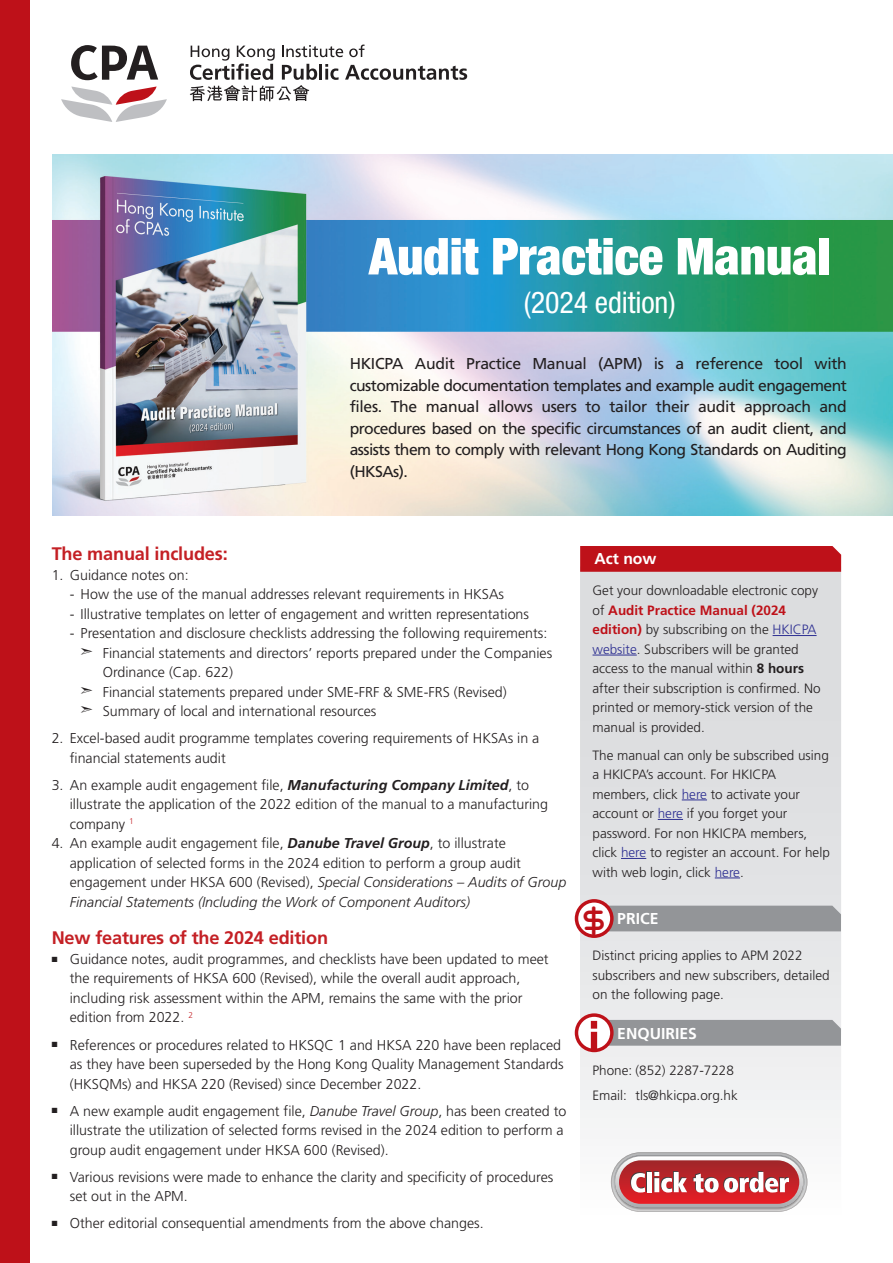
<style>
.page{position:relative;width:893px;height:1263px;background:#fff}
.page>*{position:absolute;margin:0;border:0;box-sizing:border-box;transform-origin:0 0}
.t1{font:900 condensed 51px "Helvetica Neue";letter-spacing:-.005em;color:#fff}
.t2{font:condensed 30px "Helvetica Neue";letter-spacing:-.005em;color:#fff}
.t3{font:27px "Varino Normal";color:#be1119}
.t4{font:700 18.15px "Frutiger";letter-spacing:-.01em;color:#c42025}
.t5{font:15.75px/21.5px "Frutiger";letter-spacing:-.035em;color:#231f20;text-align:justify}
.t6{font:700 15.75px "Frutiger";color:#fff}
.t7{font:300 14.25px/19.5px "Frutiger";color:#231f20}
.t8{font:300 13.5px/19.5px "Frutiger";color:#231f20}
.s1{font-weight:700;font-style:italic}
.s2{font-style:italic}
.s3{font-weight:700;color:#be1119}
.s4{color:#2e3092}
.s5{font-weight:700}
</style>
<div class="page">
<img style="left:53px;top:154px;width:840px;height:361px">
<svg style="left:71px;top:45px;width:87px;height:35px"></svg>
<svg style="left:190px;top:45px;width:277px;height:56px"></svg>
<svg style="left:61px;top:86px;width:106px;height:36px"></svg>
<div style="left:0;top:0;width:30px;height:1263px;background:#be1119"></div>
<svg style="left:580px;top:573px;width:261px;height:613px"></svg>
<svg style="left:580px;top:546px;width:262px;height:27px;background:#bf1c24"></svg>
<hr style="left:773px;top:635px;width:44px;height:1px;background:#2e3092">
<hr style="left:592px;top:655px;width:45px;height:1px;background:#2e3092">
<svg style="left:682px;top:799px;width:25px;height:1px"></svg>
<svg style="left:658px;top:819px;width:25px;height:1px"></svg>
<svg style="left:621px;top:858px;width:25px;height:1px"></svg>
<svg style="left:715px;top:877px;width:25px;height:1px"></svg>
<svg style="left:606px;top:905px;width:235px;height:27px;background:#97989b"></svg>
<div style="left:576px;top:901px;width:36px;height:35px;background:#fff;border-radius:50%"></div>
<div style="left:575px;top:899px;width:39px;height:39px;border:3px solid #be1119;border-radius:50%"></div>
<svg style="left:605px;top:1019px;width:236px;height:28px;background:#9a9c9f"></svg>
<svg style="left:576px;top:1015px;width:36px;height:35px"></svg>
<div style="left:575px;top:1013px;width:39px;height:39px;border:3px solid #be1119;border-radius:50%"></div>
<svg style="left:591px;top:1021px;width:6px;height:28px"></svg>
<svg style="left:611px;top:1152px;width:196px;height:60px"></svg>
<h1 class="t1" style="left:369px;top:225px;width:463px">Audit Practice Manual</h1>
<h2 class="t2" style="left:524px;top:285px;width:153px">(2024 edition)</h2>
<p class="t5" style="left:350px;top:353px;width:499px">HKICPA Audit Practice Manual (APM) is a reference tool with customizable documentation templates and example audit engagement files. The manual allows users to tailor their audit approach and procedures based on the specific circumstances of an audit client, and assists them to comply with relevant Hong Kong Standards on Auditing (HKSAs).</p>
<p class="t4" style="left:52px;top:543px;width:178px">The manual includes:</p>
<p class="t7" style="left:52px;top:565px;width:138px">1. Guidance notes on:</p>
<p class="t7" style="left:70px;top:585px;width:436px">- How the use of the manual addresses relevant requirements in HKSAs</p>
<p class="t7" style="left:70px;top:604px;width:461px">- Illustrative templates on letter of engagement and written representations</p>
<p class="t7" style="left:70px;top:624px;width:479px">- Presentation and disclosure checklists addressing the following requirements:</p>
<p class="t7" style="left:81px;top:643px;width:473px">➣ Financial statements and directors’ reports prepared under the Companies</p>
<p class="t7" style="left:103px;top:663px;width:132px">Ordinance (Cap. 622)</p>
<p class="t7" style="left:81px;top:682px;width:428px">➣ Financial statements prepared under SME-FRF &amp; SME-FRS (Revised)</p>
<p class="t7" style="left:81px;top:702px;width:297px">➣ Summary of local and international resources</p>
<p class="t7" style="left:70px;top:729px;width:471px;text-indent:-18px">2. Excel-based audit programme templates covering requirements of HKSAs in a financial statements audit</p>
<p class="t7" style="left:70px;top:775px;width:480px;text-indent:-18px">3. An example audit engagement file, <span class="s1">Manufacturing Company Limited</span>, to illustrate the application of the 2022 edition of the manual to a manufacturing company <sup>1</sup></p>
<p class="t7" style="left:70px;top:834px;width:498px;text-indent:-18px">4. An example audit engagement file, <span class="s1">Danube Travel Group</span>, to illustrate application of selected forms in the 2024 edition to perform a group audit engagement under HKSA 600 (Revised), <span class="s2">Special Considerations – Audits of Group Financial Statements (Including the Work of Component Auditors)</span></p>
<p class="t4" style="left:52px;top:927px;width:278px">New features of the 2024 edition</p>
<p class="t7" style="left:70px;top:949px;width:480px;text-indent:-18px">■ Guidance notes, audit programmes, and checklists have been updated to meet the requirements of HKSA 600 (Revised), while the overall audit approach, including risk assessment within the APM, remains the same with the prior edition from 2022. <sup>2</sup></p>
<p class="t7" style="left:70px;top:1035px;width:495px;text-indent:-18px">■ References or procedures related to HKSQC 1 and HKSA 220 have been replaced as they have been superseded by the Hong Kong Quality Management Standards (HKSQMs) and HKSA 220 (Revised) since December 2022.</p>
<p class="t7" style="left:70px;top:1101px;width:498px;text-indent:-18px">■ A new example audit engagement file, <span class="s2">Danube Travel Group</span>, has been created to illustrate the utilization of selected forms revised in the 2024 edition to perform a group audit engagement under HKSA 600 (Revised).</p>
<p class="t7" style="left:70px;top:1167px;width:485px;text-indent:-18px">■ Various revisions were made to enhance the clarity and specificity of procedures set out in the APM.</p>
<p class="t7" style="left:52px;top:1213px;width:433px">■ Other editorial consequential amendments from the above changes.</p>
<p class="t6" style="left:594px;top:549px;width:64px">Act now</p>
<p class="t8" style="left:592px;top:581px;width:230px">Get your downloadable electronic copy of <span class="s3">Audit Practice Manual (2024 edition)</span> by subscribing on the <span class="s4">HKICPA website</span>. Subscribers will be granted access to the manual within <span class="s5">8 hours </span>after their subscription is confirmed. No printed or memory-stick version of the manual is provided.</p>
<p class="t8" style="left:592px;top:745px;width:239px">The manual can only be subscribed using a HKICPA’s account. For HKICPA members, click <span class="s4">here</span> to activate your account or <span class="s4">here</span> if you forget your password. For non HKICPA members, click <span class="s4">here</span> to register an account. For help with web login, click <span class="s4">here</span>.</p>
<h3 class="t3" style="left:582px;top:898px;width:26px">$</h3>
<p class="t6" style="left:617px;top:910px;width:43px">PRICE</p>
<p class="t8" style="left:592px;top:946px;width:239px">Distinct pricing applies to APM 2022 subscribers and new subscribers, detailed on the following page.</p>
<p class="t6" style="left:617px;top:1024px;width:81px">ENQUIRIES</p>
<p class="t8" style="left:592px;top:1058px;width:147px;line-height:25px">Phone: (852) 2287-7228<br>Email: tls@hkicpa.org.hk</p>
</div>
